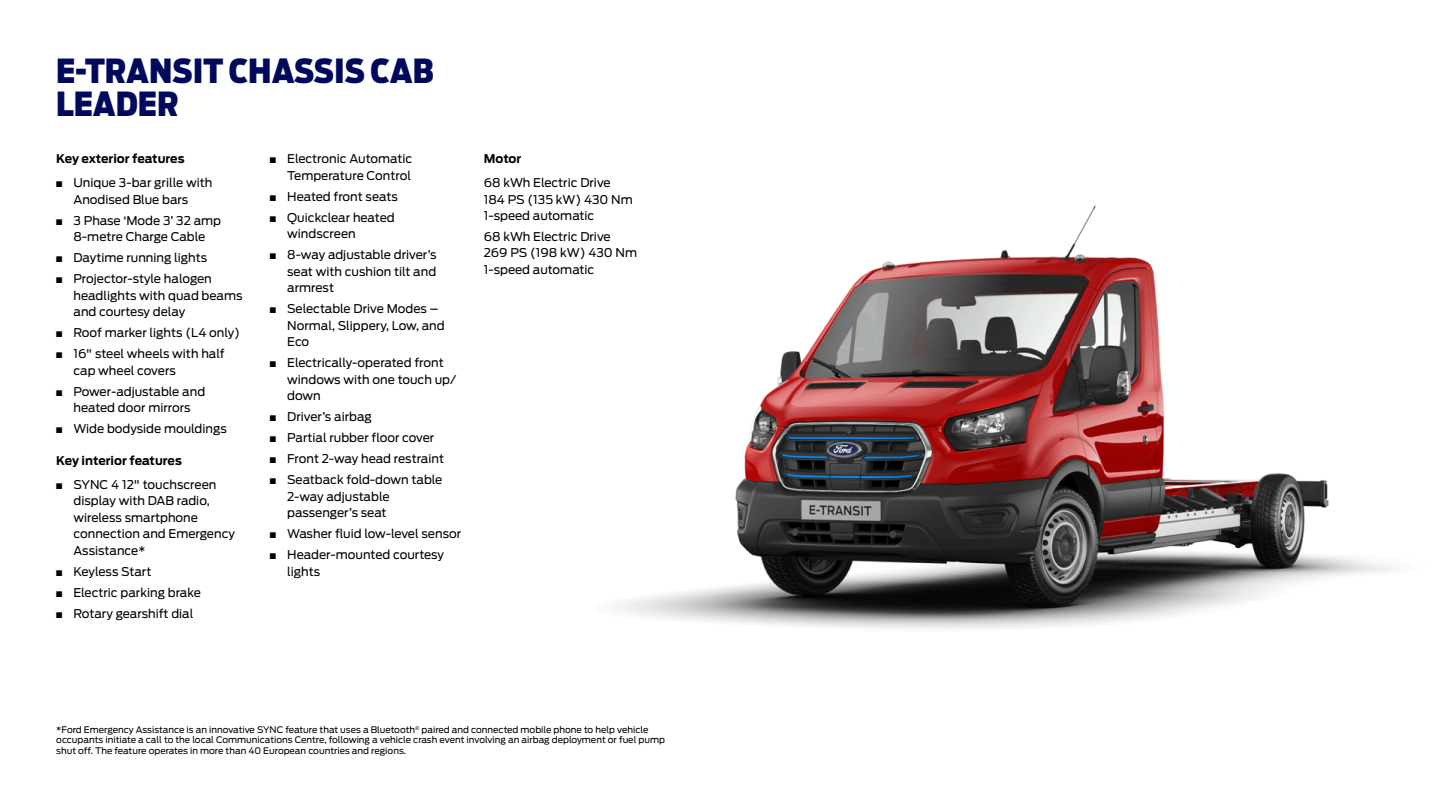
<style>
.page{position:relative;width:1440px;height:810px;background:#fff}
.page>*{position:absolute;margin:0;border:0;box-sizing:border-box;transform-origin:0 0}
.t1{font:900 33px/33px "Ford Antenna Cond";color:#00095b}
.t2{font:12px/16.5px "Ford Antenna";color:#000}
.t3{font:700 12px "Ford Antenna";color:#000}
.t4{font:9px/10.5px "Ford Antenna";color:#000}
</style>
<div class="page">
<img style="left:612px;top:205px;width:787px;height:425px">
<h1 class="t1" style="left:56px;top:50px;width:379px">E-TRANSIT CHASSIS CAB<br>LEADER</h1>
<p class="t3" style="left:56px;top:148px;width:130px">Key exterior features</p>
<p class="t2" style="left:56px;top:173px;width:158px;text-align:center">■ Unique 3-bar grille with<br>Anodised Blue bars</p>
<p class="t2" style="left:56px;top:211px;width:166px;text-align:center">■ 3 Phase ‘Mode 3’ 32 amp<br>8-metre Charge Cable</p>
<p class="t2" style="left:56px;top:248px;width:152px">■ Daytime running lights</p>
<p class="t2" style="left:73px;top:269px;width:171px;text-indent:-17px">■ Projector-style halogen headlights with quad beams and courtesy delay</p>
<p class="t2" style="left:56px;top:323px;width:185px">■ Roof marker lights (L4 only)</p>
<p class="t2" style="left:73px;top:344px;width:153px;text-indent:-17px">■ 16" steel wheels with half cap wheel covers</p>
<p class="t2" style="left:56px;top:382px;width:150px;text-align:center">■ Power-adjustable and heated door mirrors</p>
<p class="t2" style="left:56px;top:419px;width:172px">■ Wide bodyside mouldings</p>
<p class="t3" style="left:56px;top:450px;width:127px">Key interior features</p>
<p class="t2" style="left:73px;top:475px;width:163px;text-indent:-17px">■ SYNC 4 12" touchscreen display with DAB radio, wireless smartphone connection and Emergency<br>Assistance*</p>
<p class="t2" style="left:56px;top:562px;width:97px">■ Keyless Start</p>
<p class="t2" style="left:56px;top:583px;width:146px">■ Electric parking brake</p>
<p class="t2" style="left:56px;top:604px;width:139px">■ Rotary gearshift dial</p>
<p class="t2" style="left:270px;top:149px;width:144px;text-align:right">■ Electronic Automatic<br>Temperature Control</p>
<p class="t2" style="left:270px;top:187px;width:129px">■ Heated front seats</p>
<p class="t2" style="left:287px;top:208px;width:109px;text-indent:-17px">■ Quickclear heated windscreen</p>
<p class="t2" style="left:287px;top:245px;width:151px;text-align:justify;text-indent:-17px">■ 8-way adjustable driver’s seat with cushion tilt and armrest</p>
<p class="t2" style="left:287px;top:299px;width:159px;text-indent:-17px">■ Selectable Drive Modes –<br>Normal, Slippery, Low, and<br>Eco</p>
<p class="t2" style="left:287px;top:353px;width:171px;text-indent:-17px">■ Electrically-operated front windows with one touch up/ down</p>
<p class="t2" style="left:270px;top:407px;width:103px">■ Driver’s airbag</p>
<p class="t2" style="left:270px;top:428px;width:166px">■ Partial rubber floor cover</p>
<p class="t2" style="left:270px;top:449px;width:176px">■ Front 2-way head restraint</p>
<p class="t2" style="left:287px;top:470px;width:157px;text-indent:-17px">■ Seatback fold-down table<br>2-way adjustable passenger’s seat</p>
<p class="t2" style="left:270px;top:524px;width:193px">■ Washer fluid low-level sensor</p>
<p class="t2" style="left:287px;top:545px;width:158px;text-indent:-17px">■ Header-mounted courtesy lights</p>
<p class="t3" style="left:484px;top:148px;width:39px">Motor</p>
<p class="t2" style="left:484px;top:173px;width:151px">68 kWh Electric Drive<br>184 PS (135 kW) 430 Nm<br>1-speed automatic</p>
<p class="t2" style="left:484px;top:227px;width:155px">68 kWh Electric Drive<br>269 PS (198 kW) 430 Nm<br>1-speed automatic</p>
<p class="t4" style="left:56px;top:723px;width:610px">*Ford Emergency Assistance is an innovative SYNC feature that uses a Bluetooth<sup>®</sup> paired and connected mobile phone to help vehicle occupants initiate a call to the local Communications Centre, following a vehicle crash event involving an airbag deployment or fuel pump shut off. The feature operates in more than 40 European countries and regions.</p>
</div>
